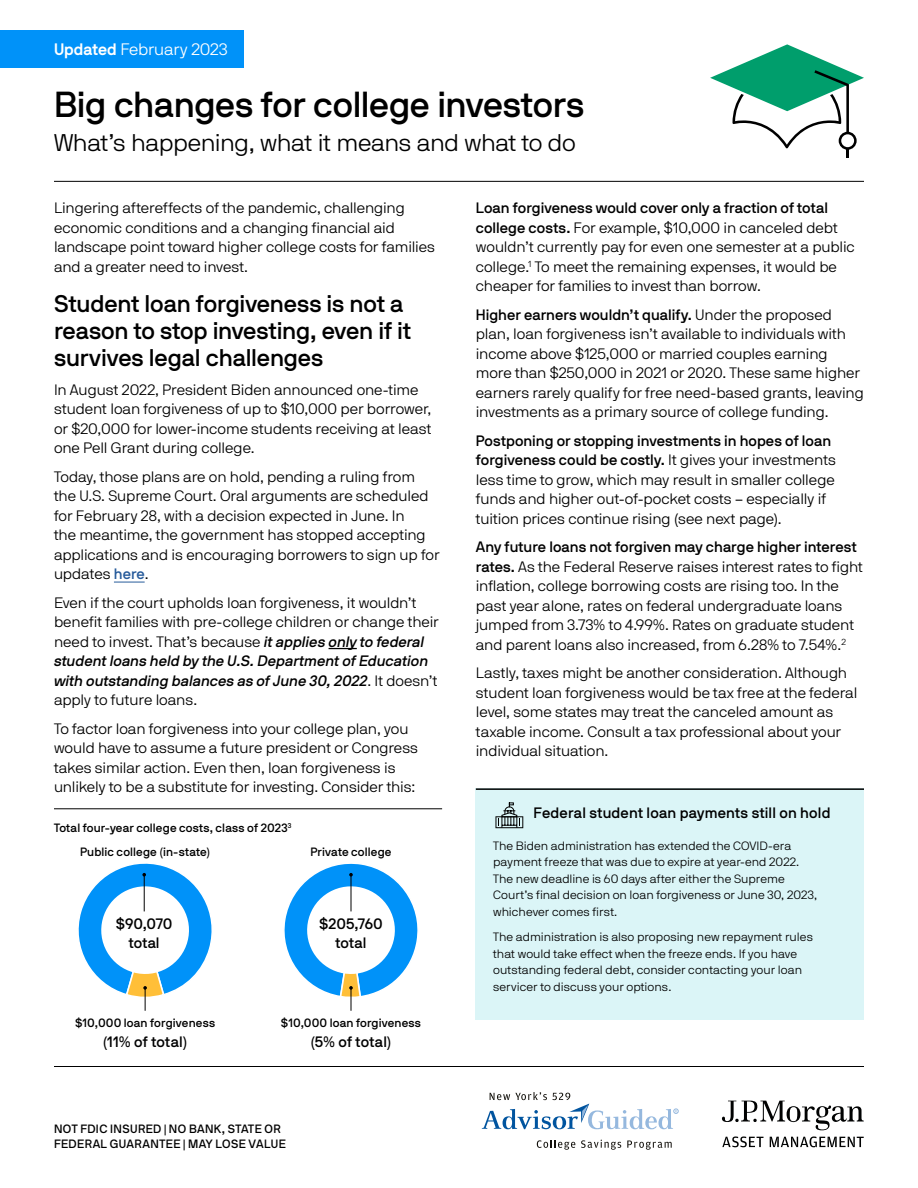
<style>
.page{position:relative;width:918px;height:1188px;background:#fff}
.page>*{position:absolute;margin:0;border:0;box-sizing:border-box;transform-origin:0 0}
.Document_Title_-_Med{font:36px "JPMAM Pro Med";letter-spacing:-.01em;color:#000}
.Document_Subheading{font:24px/27px "JPMAM Pro Med";letter-spacing:-.005em;color:#000}
.Document_Subheading-2{font:24px "JPMAM Pro Lig";letter-spacing:-.01em;color:#000}
.t1{font:16.5px "JPMAM Pro Lig";letter-spacing:-.01em;color:#fff}
.Body_Light_-_10_13{font:15px/19.5px "JPMAM Pro Lig";letter-spacing:-.005em;color:#000}
.Chart_Commentary_-_1{font:15px/19.5px "JPMAM Pro Med";letter-spacing:.01em;color:#000;text-align:center}
.Body_Light_-_8_11{font:12px/16.5px "JPMAM Pro Lig";letter-spacing:.005em;color:#000}
.Cover_Disclosure_-_8{font:12px/24px "JPMAM Pro Med";letter-spacing:.015em;color:#000}
.Cover_Disclosure_-_8-2{font:12px/15px "JPMAM Pro Med";letter-spacing:.035em;color:#000}
.s1{font-family:"JPMAM Pro Bol"}
.s2{font-family:"JPMAM Pro Med";color:#275b9b}
.s3{font-family:"JPMAM Pro Med Ita"}
.s4{font-family:"JPMAM Pro Med"}
</style>
<div class="page">
<hr style="left:114px;top:582px;width:31px;height:1px;background:#275b9b">
<svg style="left:329px;top:648px;width:28px;height:1px"></svg>
<hr style="left:54px;top:181px;width:810px;height:1px;background:#000">
<svg style="left:537px;top:1140px;width:38px;height:10px"></svg>
<svg style="left:581px;top:1140px;width:40px;height:10px"></svg>
<svg style="left:627px;top:1141px;width:45px;height:9px"></svg>
<svg style="left:482px;top:1092px;width:196px;height:37px"></svg>
<svg style="left:722px;top:1101px;width:142px;height:29px"></svg>
<svg style="left:722px;top:1136px;width:42px;height:11px"></svg>
<svg style="left:770px;top:1136px;width:94px;height:11px"></svg>
<hr style="left:54px;top:1066px;width:810px;height:1px;background:#000">
<hr style="left:54px;top:809px;width:388px;height:1px;background:#000">
<svg style="left:284px;top:863px;width:134px;height:148px"></svg>
<svg style="left:78px;top:863px;width:134px;height:148px"></svg>
<div style="left:476px;top:788px;width:388px;height:232px;background:#dbf5f7"></div>
<hr style="left:476px;top:788px;width:388px;height:2px;background:#000">
<div style="left:0;top:30px;width:244px;height:38px;background:#0092f9"></div>
<svg style="left:495px;top:802px;width:28px;height:27px"></svg>
<svg style="left:710px;top:44px;width:154px;height:114px"></svg>
<p class="t1" style="left:54px;top:40px;width:175px"><span class="s1">Updated</span> February 2023</p>
<h1 class="Document_Title_-_Med" style="left:54px;top:84px;width:532px">Big changes for college investors</h1>
<h2 class="Document_Subheading-2" style="left:54px;top:129px;width:523px">What’s happening, what it means and what to do</h2>
<p class="Body_Light_-_10_13" style="left:54px;top:198px;width:383px">Lingering aftereffects of the pandemic, challenging economic conditions and a changing financial aid landscape point toward higher college costs for families and a greater need to invest.</p>
<h2 class="Document_Subheading" style="left:54px;top:290px;width:359px">Student loan forgiveness is not a reason to stop investing, even if it survives legal challenges</h2>
<p class="Body_Light_-_10_13" style="left:54px;top:379px;width:379px">In August 2022, President Biden announced one-time student loan forgiveness of up to $10,000 per borrower, or $20,000 for lower-income students receiving at least one Pell Grant during college.</p>
<p class="Body_Light_-_10_13" style="left:54px;top:466px;width:387px">Today, those plans are on hold, pending a ruling from the U.S. Supreme Court. Oral arguments are scheduled for February 28, with a decision expected in June. In<br>the meantime, the government has stopped accepting applications and is encouraging borrowers to sign up for updates <span class="s2">here</span>.</p>
<p class="Body_Light_-_10_13" style="left:54px;top:592px;width:386px">Even if the court upholds loan forgiveness, it wouldn’t benefit families with pre-college children or change their need to invest. That’s because <span class="s3">it applies only to federal student loans held by the U.S. Department of Education with outstanding balances as of June 30, 2022</span>. It doesn’t apply to future loans.</p>
<p class="Body_Light_-_10_13" style="left:54px;top:718px;width:366px">To factor loan forgiveness into your college plan, you would have to assume a future president or Congress takes similar action. Even then, loan forgiveness is unlikely to be a substitute for investing. Consider this:</p>
<p class="Cover_Disclosure_-_8" style="left:80px;top:816px;width:213px;text-indent:-26px">Total four-year college costs, class of 2023<sup>3<br></sup>Public college (in-state)</p>
<p class="Cover_Disclosure_-_8" style="left:310px;top:840px;width:83px">Private college</p>
<p class="Chart_Commentary_-_1" style="left:116px;top:914px;width:58px">$90,070 total</p>
<p class="Chart_Commentary_-_1" style="left:319px;top:914px;width:65px">$205,760 total</p>
<p class="Cover_Disclosure_-_8" style="left:75px;top:1011px;width:142px">$10,000 loan forgiveness</p>
<p class="Chart_Commentary_-_1" style="left:103px;top:1032px;width:86px">(11% of total)</p>
<p class="Cover_Disclosure_-_8" style="left:281px;top:1011px;width:142px">$10,000 loan forgiveness</p>
<p class="Chart_Commentary_-_1" style="left:310px;top:1032px;width:83px">(5% of total)</p>
<p class="Cover_Disclosure_-_8-2" style="left:54px;top:1121px;width:233px">NOT FDIC INSURED | NO BANK, STATE OR<br>FEDERAL GUARANTEE | MAY LOSE VALUE</p>
<p class="Body_Light_-_10_13" style="left:476px;top:198px;width:380px"><span class="s4">Loan forgiveness would cover only a fraction of total college costs.</span> For example, $10,000 in canceled debt wouldn’t currently pay for even one semester at a public college.<sup>1</sup> To meet the remaining expenses, it would be cheaper for families to invest than borrow.</p>
<p class="Body_Light_-_10_13" style="left:476px;top:304px;width:389px"><span class="s4">Higher earners wouldn’t qualify.</span> Under the proposed plan, loan forgiveness isn’t available to individuals with income above $125,000 or married couples earning more than $250,000 in 2021 or 2020. These same higher earners rarely qualify for free need-based grants, leaving investments as a primary source of college funding.</p>
<p class="Body_Light_-_10_13" style="left:476px;top:430px;width:362px"><span class="s4">Postponing or stopping investments in hopes of loan forgiveness could be costly.</span> It gives your investments less time to grow, which may result in smaller college funds and higher out-of-pocket costs – especially if tuition prices continue rising (see next page).</p>
<p class="Body_Light_-_10_13" style="left:476px;top:537px;width:389px"><span class="s4">Any future loans not forgiven may charge higher interest rates.</span> As the Federal Reserve raises interest rates to fight inflation, college borrowing costs are rising too. In the past year alone, rates on federal undergraduate loans jumped from 3.73% to 4.99%. Rates on graduate student and parent loans also increased, from 6.28% to 7.54%.<sup>2</sup></p>
<p class="Body_Light_-_10_13" style="left:476px;top:663px;width:383px">Lastly, taxes might be another consideration. Although student loan forgiveness would be tax free at the federal level, some states may treat the canceled amount as taxable income. Consult a tax professional about your individual situation.</p>
<h3 class="Chart_Commentary_-_1" style="left:534px;top:803px;width:298px">Federal student loan payments still on hold</h3>
<p class="Body_Light_-_8_11" style="left:493px;top:837px;width:325px">The Biden administration has extended the COVID-era payment freeze that was due to expire at year-end 2022.<br>The new deadline is 60 days after either the Supreme Court’s final decision on loan forgiveness or June 30, 2023, whichever comes first.</p>
<p class="Body_Light_-_8_11" style="left:493px;top:929px;width:321px">The administration is also proposing new repayment rules that would take effect when the freeze ends. If you have outstanding federal debt, consider contacting your loan servicer to discuss your options.</p>
</div>
